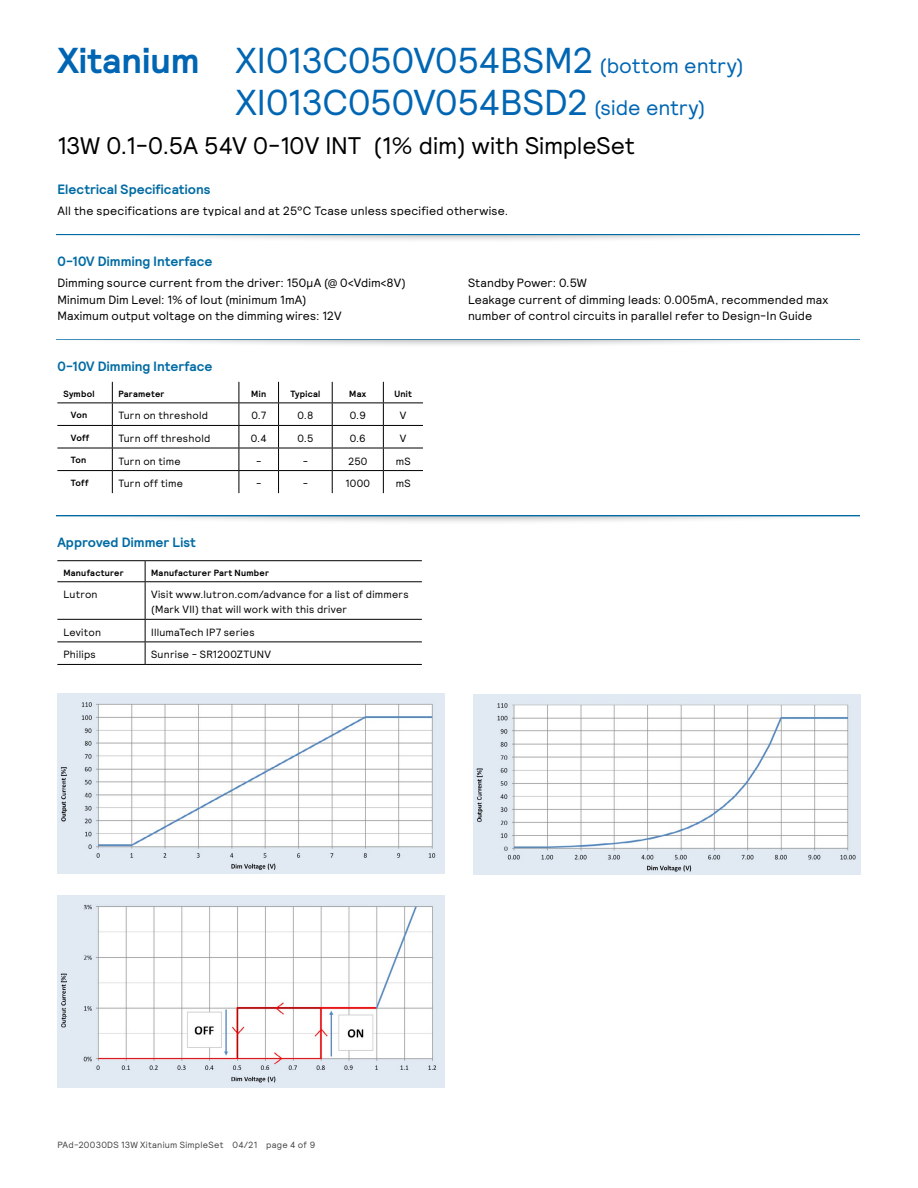
<style>
.page{position:relative;width:918px;height:1188px;background:#fff}
.page>*{position:absolute;margin:0;border:0;box-sizing:border-box;transform-origin:0 0}
.t1{font:36px/42px "Signify Relative";letter-spacing:-.01em;color:#0066b3}
.t2{font:24px "Signify Relative";letter-spacing:-.01em;color:#000}
.t3{font:700 13.5px "Signify Relative";letter-spacing:.005em;color:#006ba3}
.t4{font:12px/16.5px "Signify Relative";letter-spacing:.01em;color:#000}
.t5{font:10.5px/15px "Signify Relative";letter-spacing:.025em;color:#000}
.t6{font:700 9px "Signify Relative";letter-spacing:.025em;color:#000}
.t7{font:9px "Signify Relative";letter-spacing:.03em;color:#464547}
.s1{font-weight:700}
.s2{font-size:21px}
</style>
<div class="page">
<hr style="left:57px;top:403px;width:55px;height:1px;background:#000">
<hr style="left:112px;top:403px;width:127px;height:1px;background:#000">
<hr style="left:239px;top:403px;width:40px;height:1px;background:#000">
<hr style="left:279px;top:403px;width:53px;height:1px;background:#000">
<hr style="left:332px;top:403px;width:51px;height:1px;background:#000">
<hr style="left:383px;top:403px;width:40px;height:1px;background:#000">
<hr style="left:57px;top:425px;width:55px;height:1px;background:#000">
<hr style="left:112px;top:425px;width:127px;height:1px;background:#000">
<hr style="left:239px;top:425px;width:40px;height:1px;background:#000">
<hr style="left:279px;top:425px;width:53px;height:1px;background:#000">
<hr style="left:332px;top:425px;width:51px;height:1px;background:#000">
<hr style="left:383px;top:425px;width:40px;height:1px;background:#000">
<hr style="left:57px;top:448px;width:55px;height:1px;background:#000">
<hr style="left:112px;top:448px;width:127px;height:1px;background:#000">
<hr style="left:239px;top:448px;width:40px;height:1px;background:#000">
<hr style="left:279px;top:448px;width:53px;height:1px;background:#000">
<hr style="left:332px;top:448px;width:51px;height:1px;background:#000">
<hr style="left:383px;top:448px;width:40px;height:1px;background:#000">
<hr style="left:57px;top:470px;width:55px;height:1px;background:#000">
<hr style="left:112px;top:470px;width:127px;height:1px;background:#000">
<svg style="left:112px;top:382px;width:1px;height:111px"></svg>
<hr style="left:239px;top:470px;width:40px;height:1px;background:#000">
<svg style="left:239px;top:382px;width:1px;height:111px"></svg>
<hr style="left:279px;top:470px;width:53px;height:1px;background:#000">
<svg style="left:278px;top:382px;width:1px;height:111px"></svg>
<hr style="left:332px;top:470px;width:51px;height:1px;background:#000">
<svg style="left:332px;top:382px;width:1px;height:111px"></svg>
<hr style="left:383px;top:470px;width:40px;height:1px;background:#000">
<svg style="left:383px;top:382px;width:1px;height:111px"></svg>
<hr style="left:57px;top:581px;width:88px;height:1px;background:#000">
<hr style="left:57px;top:619px;width:88px;height:1px;background:#000">
<hr style="left:57px;top:642px;width:88px;height:1px;background:#000">
<hr style="left:57px;top:664px;width:88px;height:1px;background:#000">
<hr style="left:57px;top:560px;width:88px;height:1px;background:#000">
<hr style="left:145px;top:560px;width:277px;height:1px;background:#000">
<svg style="left:145px;top:561px;width:1px;height:20px"></svg>
<hr style="left:145px;top:581px;width:277px;height:1px;background:#000">
<hr style="left:145px;top:582px;width:1px;height:37px;background:#000">
<hr style="left:145px;top:619px;width:277px;height:1px;background:#000">
<hr style="left:145px;top:642px;width:277px;height:1px;background:#000">
<svg style="left:145px;top:620px;width:1px;height:44px"></svg>
<hr style="left:145px;top:664px;width:277px;height:1px;background:#000">
<img style="left:58px;top:694px;width:387px;height:179px">
<img style="left:473px;top:694px;width:387px;height:180px">
<img style="left:58px;top:896px;width:387px;height:192px">
<div style="left:35px;top:223px;width:846px;height:21px;background:#000;opacity:.3"></div>
<hr style="left:56px;top:234px;width:804px;height:1px;background:#006ba3">
<div style="left:23px;top:216px;width:870px;height:18px;background:#fff"></div>
<div style="left:0;top:216px;width:56px;height:36px;background:#fff"></div>
<div style="left:860px;top:216px;width:58px;height:36px;background:#fff"></div>
<div style="left:35px;top:328px;width:846px;height:20px;background:#000;opacity:.3"></div>
<hr style="left:56px;top:338px;width:804px;height:2px;background:#006ba3">
<div style="left:23px;top:321px;width:870px;height:18px;background:#fff"></div>
<div style="left:0;top:321px;width:56px;height:35px;background:#fff"></div>
<div style="left:860px;top:321px;width:58px;height:35px;background:#fff"></div>
<div style="left:35px;top:504px;width:846px;height:21px;background:#000;opacity:.3"></div>
<hr style="left:56px;top:515px;width:804px;height:1px;background:#006ba3">
<div style="left:23px;top:497px;width:870px;height:18px;background:#fff"></div>
<div style="left:0;top:497px;width:56px;height:36px;background:#fff"></div>
<div style="left:860px;top:497px;width:58px;height:36px;background:#fff"></div>
<h1 class="t1" style="left:235px;top:38px;width:510px;text-indent:-178px"><span class="s1">Xitanium</span> XI013C050V054BSM2 <span class="s2">(bottom entry)<br></span>XI013C050V054BSD2 <span class="s2">(side entry)</span></h1>
<h2 class="t2" style="left:57px;top:130px;width:579px">13W 0.1-0.5A 54V 0-10V INT (1% dim) with SimpleSet</h2>
<p class="t3" style="left:57px;top:180px;width:155px">Electrical Specifications</p>
<p class="t4" style="left:57px;top:202px;width:453px">All the specifications are typical and at 25°C Tcase unless specified otherwise.</p>
<p class="t3" style="left:57px;top:252px;width:157px">0-10V Dimming Interface</p>
<p class="t4" style="left:57px;top:274px;width:350px">Dimming source current from the driver: 150µA (@ 0&lt;Vdim&lt;8V)<br>Minimum Dim Level: 1% of Iout (minimum 1mA)<br>Maximum output voltage on the dimming wires: 12V</p>
<p class="t4" style="left:468px;top:274px;width:362px">Standby Power: 0.5W<br>Leakage current of dimming leads: 0.005mA, recommended max number of control circuits in parallel refer to Design-In Guide</p>
<p class="t3" style="left:57px;top:358px;width:157px">0-10V Dimming Interface</p>
<p class="t6" style="left:63px;top:388px;width:33px">Symbol</p>
<p class="t6" style="left:118px;top:388px;width:48px">Parameter</p>
<p class="t6" style="left:251px;top:388px;width:16px">Min</p>
<p class="t6" style="left:290px;top:388px;width:31px">Typical</p>
<p class="t6" style="left:349px;top:388px;width:19px">Max</p>
<p class="t6" style="left:394px;top:388px;width:19px">Unit</p>
<p class="t6" style="left:71px;top:409px;width:18px">Von</p>
<p class="t5" style="left:118px;top:408px;width:91px">Turn on threshold</p>
<p class="t5" style="left:251px;top:408px;width:16px">0.7</p>
<p class="t5" style="left:297px;top:408px;width:17px">0.8</p>
<p class="t5" style="left:350px;top:408px;width:18px">0.9</p>
<p class="t5" style="left:400px;top:408px;width:8px">V</p>
<p class="t6" style="left:71px;top:431px;width:20px">Voff</p>
<p class="t5" style="left:118px;top:430px;width:94px">Turn off threshold</p>
<p class="t5" style="left:251px;top:430px;width:18px">0.4</p>
<p class="t5" style="left:297px;top:430px;width:18px">0.5</p>
<p class="t5" style="left:350px;top:430px;width:18px">0.6</p>
<p class="t5" style="left:400px;top:430px;width:8px">V</p>
<p class="t6" style="left:71px;top:454px;width:17px">Ton</p>
<p class="t5" style="left:118px;top:453px;width:64px">Turn on time</p>
<p class="t5" style="left:256px;top:453px;width:7px">-</p>
<p class="t5" style="left:303px;top:453px;width:7px">-</p>
<p class="t5" style="left:348px;top:453px;width:21px">250</p>
<p class="t5" style="left:396px;top:453px;width:16px">mS</p>
<p class="t6" style="left:71px;top:477px;width:19px">Toff</p>
<p class="t5" style="left:118px;top:476px;width:66px">Turn off time</p>
<p class="t5" style="left:256px;top:476px;width:7px">-</p>
<p class="t5" style="left:303px;top:476px;width:7px">-</p>
<p class="t5" style="left:345px;top:476px;width:26px">1000</p>
<p class="t5" style="left:396px;top:476px;width:16px">mS</p>
<p class="t3" style="left:57px;top:533px;width:140px">Approved Dimmer List</p>
<p class="t6" style="left:63px;top:567px;width:62px">Manufacturer</p>
<p class="t6" style="left:151px;top:567px;width:119px">Manufacturer Part Number</p>
<p class="t5" style="left:63px;top:587px;width:36px">Lutron</p>
<p class="t5" style="left:151px;top:587px;width:259px">Visit www.lutron.com/advance for a list of dimmers (Mark VII) that will work with this driver</p>
<p class="t5" style="left:63px;top:624px;width:39px">Leviton</p>
<p class="t5" style="left:151px;top:624px;width:105px">IllumaTech IP7 series</p>
<p class="t5" style="left:63px;top:647px;width:34px">Philips</p>
<p class="t5" style="left:151px;top:647px;width:121px">Sunrise - SR1200ZTUNV</p>
<p class="t7" style="left:57px;top:1139px;width:260px">PAd-20030DS 13W Xitanium SimpleSet 04/21 page 4 of 9</p>
</div>
